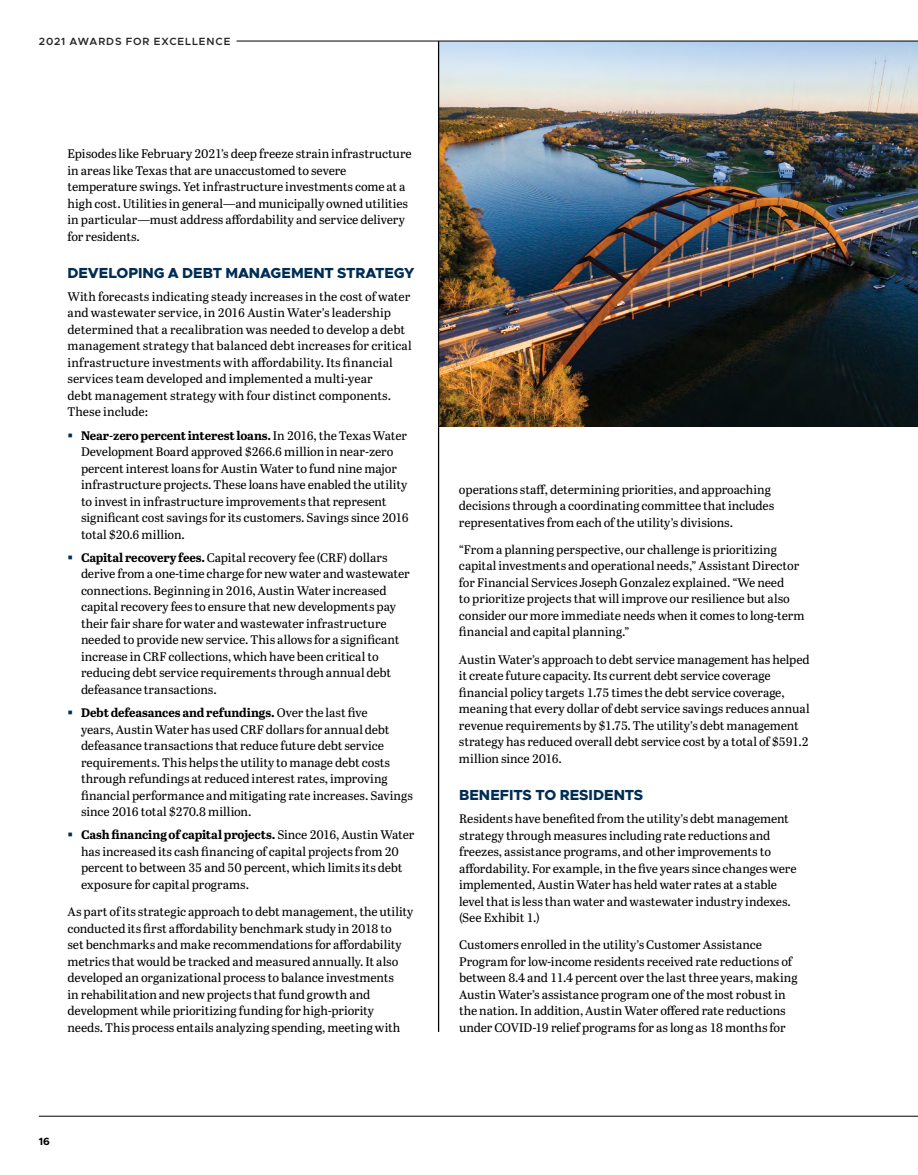
<style>
.page{position:relative;width:918px;height:1175px;background:#fff}
.page>*{position:absolute;margin:0;border:0;box-sizing:border-box;transform-origin:0 0}
.t1{font:800 14.7px "Metropolis";letter-spacing:-.005em;color:#002d54}
.t2{font:12.3px/16.5px "Abril Text";letter-spacing:-.005em;color:#000}
.t3{font:600 10.5px "Metropolis";letter-spacing:.08em;color:#282627}
.t4{font:700 10.5px "Metropolis";color:#000}
.s1{color:#002d54}
.s2{font-weight:700}
</style>
<div class="page">
<hr style="left:39px;top:1115px;width:879px;height:1px;background:#000">
<img style="left:439px;top:42px;width:479px;height:384px">
<hr style="left:438px;top:41px;width:1px;height:990px;background:#000">
<hr style="left:237px;top:41px;width:681px;height:1px;background:#000">
<p class="t3" style="left:39px;top:34px;width:193px">2021 AWARDS FOR EXCELLENCE</p>
<p class="t2" style="left:68px;top:145px;width:346px">Episodes like February 2021’s deep freeze strain infrastructure in areas like Texas that are unaccustomed to severe temperature swings. Yet infrastructure investments come at a high cost. Utilities in general—and municipally owned utilities in particular—must address affordability and service delivery for residents.</p>
<p class="t1" style="left:68px;top:263px;width:348px">DEVELOPING A DEBT MANAGEMENT STRATEGY</p>
<p class="t2" style="left:68px;top:288px;width:346px">With forecasts indicating steady increases in the cost of water and wastewater service, in 2016 Austin Water’s leadership determined that a recalibration was needed to develop a debt management strategy that balanced debt increases for critical infrastructure investments with affordability. Its financial services team developed and implemented a multi-year<br>debt management strategy with four distinct components.<br>These include:</p>
<p class="t2" style="left:81px;top:426px;width:329px;text-indent:-14px"><span class="s1">▪</span> <span class="s2">Near-zero percent interest loans.</span> In 2016, the Texas Water Development Board approved $266.6 million in near-zero percent interest loans for Austin Water to fund nine major infrastructure projects. These loans have enabled the utility to invest in infrastructure improvements that represent significant cost savings for its customers. Savings since 2016 total $20.6 million.</p>
<p class="t2" style="left:81px;top:548px;width:330px;text-indent:-14px"><span class="s1">▪</span> <span class="s2">Capital recovery fees.</span> Capital recovery fee (CRF) dollars derive from a one-time charge for new water and wastewater connections. Beginning in 2016, Austin Water increased capital recovery fees to ensure that new developments pay their fair share for water and wastewater infrastructure needed to provide new service. This allows for a significant increase in CRF collections, which have been critical to reducing debt service requirements through annual debt defeasance transactions.</p>
<p class="t2" style="left:81px;top:704px;width:333px;text-indent:-14px"><span class="s1">▪</span> <span class="s2">Debt defeasances and refundings.</span> Over the last five<br>years, Austin Water has used CRF dollars for annual debt defeasance transactions that reduce future debt service requirements. This helps the utility to manage debt costs through refundings at reduced interest rates, improving financial performance and mitigating rate increases. Savings since 2016 total $270.8 million.</p>
<p class="t2" style="left:81px;top:826px;width:335px;text-indent:-14px"><span class="s1">▪</span> <span class="s2">Cash financing of capital projects.</span> Since 2016, Austin Water has increased its cash financing of capital projects from 20 percent to between 35 and 50 percent, which limits its debt exposure for capital programs.</p>
<p class="t2" style="left:68px;top:903px;width:347px">As part of its strategic approach to debt management, the utility conducted its first affordability benchmark study in 2018 to<br>set benchmarks and make recommendations for affordability metrics that would be tracked and measured annually. It also developed an organizational process to balance investments<br>in rehabilitation and new projects that fund growth and development while prioritizing funding for high-priority<br>needs. This process entails analyzing spending, meeting with</p>
<p class="t4" style="left:39px;top:1134px;width:13px">16</p>
<p class="t2" style="left:459px;top:480px;width:317px">operations staff, determining priorities, and approaching decisions through a coordinating committee that includes representatives from each of the utility’s divisions.</p>
<p class="t2" style="left:459px;top:541px;width:347px">“From a planning perspective, our challenge is prioritizing capital investments and operational needs,” Assistant Director for Financial Services Joseph Gonzalez explained. “We need<br>to prioritize projects that will improve our resilience but also consider our more immediate needs when it comes to long-term financial and capital planning.”</p>
<p class="t2" style="left:459px;top:650px;width:352px">Austin Water’s approach to debt service management has helped it create future capacity. Its current debt service coverage financial policy targets 1.75 times the debt service coverage, meaning that every dollar of debt service savings reduces annual revenue requirements by $1.75. The utility’s debt management strategy has reduced overall debt service cost by a total of $591.2 million since 2016.</p>
<p class="t1" style="left:459px;top:785px;width:186px">BENEFITS TO RESIDENTS</p>
<p class="t2" style="left:459px;top:810px;width:339px">Residents have benefited from the utility’s debt management strategy through measures including rate reductions and freezes, assistance programs, and other improvements to affordability. For example, in the five years since changes were implemented, Austin Water has held water rates at a stable level that is less than water and wastewater industry indexes. (See Exhibit 1.)</p>
<p class="t2" style="left:459px;top:936px;width:340px">Customers enrolled in the utility’s Customer Assistance Program for low-income residents received rate reductions of between 8.4 and 11.4 percent over the last three years, making Austin Water’s assistance program one of the most robust in the nation. In addition, Austin Water offered rate reductions under COVID-19 relief programs for as long as 18 months for</p>
</div>
